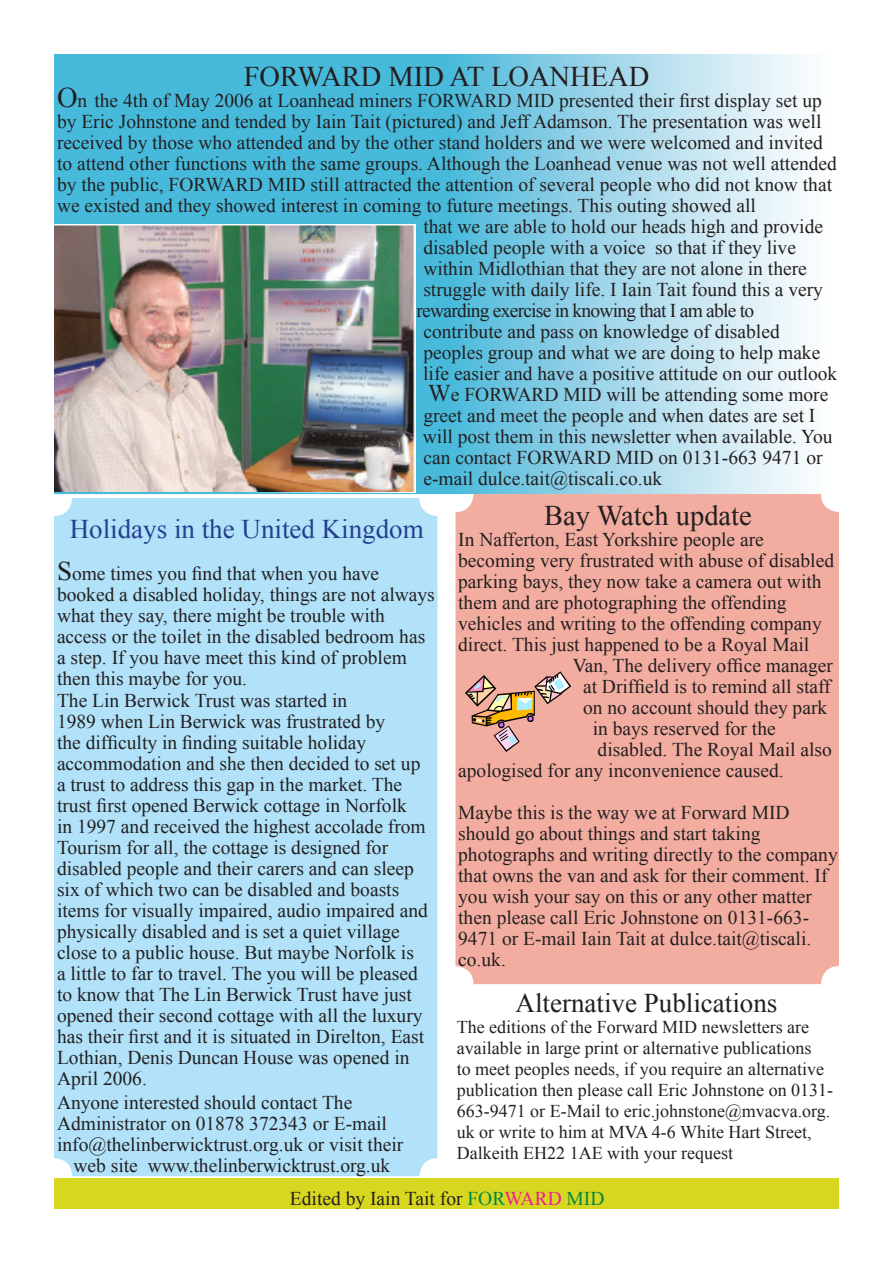
<style>
.page{position:relative;width:893px;height:1263px;background:#fff}
.page>*{position:absolute;margin:0;border:0;box-sizing:border-box;transform-origin:0 0}
.t1{font:28.5px "Times New Roman";color:#231f20}
.t2{font:27px "Times New Roman";color:#253f8e}
.t3{font:27px "Times New Roman";color:#231f20}
.t4{font:19.5px/21px "Times New Roman";color:#231f20}
.t5{font:19.5px "Times New Roman";letter-spacing:-.04em;color:#231f20}
.t6{font:18px/21px "Times New Roman";color:#231f20}
.s1{font-size:28.5px}
.s2{font-size:24px}
.s3{font-size:27px}
.s4{color:#008742}
.s5{color:#ed1e91}
</style>
<div class="page">
<svg style="left:57px;top:57px;width:746px;height:434px;background:#86cfe6"></svg>
<img style="left:54px;top:224px;width:360px;height:267px">
<div style="left:54px;top:1178px;width:785px;height:31px;background:#d8d720"></div>
<div style="left:54px;top:498px;width:383px;height:678px;background:#b1e2f9;border-radius:18px"></div>
<div style="left:455px;top:494px;width:384px;height:490px;background:#f2ada0;border-radius:18px"></div>
<svg style="left:465px;top:671px;width:106px;height:81px"></svg>
<p class="t1" style="left:244px;top:57px;width:407px">FORWARD MID AT LOANHEAD</p>
<p class="t4" style="left:57px;top:90px;width:766px"><span class="s1">O</span>n the 4th of May 2006 at Loanhead miners FORWARD MID presented their first display set up</p>
<p class="t4" style="left:57px;top:111px;width:766px">by Eric Johnstone and tended by Iain Tait (pictured) and Jeff Adamson. The presentation was well</p>
<p class="t4" style="left:57px;top:132px;width:767px">received by those who attended and by the other stand holders and we were welcomed and invited</p>
<p class="t4" style="left:57px;top:153px;width:781px">to attend other functions with the same groups. Although the Loanhead venue was not well attended</p>
<p class="t4" style="left:57px;top:174px;width:777px">by the public, FORWARD MID still attracted the attention of several people who did not know that</p>
<p class="t4" style="left:57px;top:195px;width:700px">we existed and they showed interest in coming to future meetings. This outing showed all</p>
<p class="t4" style="left:423px;top:216px;width:401px">that we are able to hold our heads high and provide</p>
<p class="t4" style="left:423px;top:237px;width:374px">disabled people with a voice so that if they live</p>
<p class="t4" style="left:423px;top:258px;width:385px">within Midlothian that they are not alone in there</p>
<p class="t4" style="left:423px;top:279px;width:401px">struggle with daily life. I Iain Tait found this a very</p>
<p class="t5" style="left:417px;top:297px;width:339px">rewarding exercise in knowing that I am able to</p>
<p class="t4" style="left:423px;top:321px;width:358px">contribute and pass on knowledge of disabled</p>
<p class="t4" style="left:423px;top:342px;width:398px">peoples group and what we are doing to help make</p>
<p class="t4" style="left:423px;top:363px;width:416px">life easier and have a positive attitude on our outlook</p>
<p class="t4" style="left:428px;top:384px;width:402px"><span class="s2">W</span>e FORWARD MID will be attending some more</p>
<p class="t4" style="left:423px;top:405px;width:394px">greet and meet the people and when dates are set I</p>
<p class="t4" style="left:423px;top:426px;width:411px">will post them in this newsletter when available. You</p>
<p class="t4" style="left:423px;top:447px;width:401px">can contact FORWARD MID on 0131-663 9471 or</p>
<p class="t4" style="left:423px;top:468px;width:240px">e-mail dulce.tait@tiscali.co.uk</p>
<p class="t2" style="left:70px;top:510px;width:355px">Holidays in the United Kingdom</p>
<p class="t4" style="left:57px;top:562px;width:379px"><span class="s3">S</span>ome times you find that when you have booked a disabled holiday, things are not always what they say, there might be trouble with access or the toilet in the disabled bedroom has a step. If you have meet this kind of problem then this maybe for you.</p>
<p class="t4" style="left:57px;top:690px;width:373px">The Lin Berwick Trust was started in<br>1989 when Lin Berwick was frustrated by<br>the difficulty in finding suitable holiday accommodation and she then decided to set up a trust to address this gap in the market. The trust first opened Berwick cottage in Norfolk<br>in 1997 and received the highest accolade from Tourism for all, the cottage is designed for disabled people and their carers and can sleep six of which two can be disabled and boasts items for visually impaired, audio impaired and physically disabled and is set a quiet village close to a public house. But maybe Norfolk is<br>a little to far to travel. The you will be pleased to know that The Lin Berwick Trust have just opened their second cottage with all the luxury has their first and it is situated in Direlton, East Lothian, Denis Duncan House was opened in April 2006.</p>
<p class="t4" style="left:57px;top:1092px;width:297px">Anyone interested should contact The</p>
<p class="t4" style="left:57px;top:1113px;width:331px">Administrator on 01878 372343 or E-mail</p>
<p class="t4" style="left:57px;top:1134px;width:348px">info@thelinberwicktrust.org.uk or visit their</p>
<p class="t4" style="left:74px;top:1155px;width:318px">web site www.thelinberwicktrust.org.uk</p>
<p class="t1" style="left:544px;top:496px;width:209px">Bay Watch update</p>
<p class="t4" style="left:458px;top:528px;width:307px">In Nafferton, East Yorkshire people are</p>
<p class="t4" style="left:458px;top:549px;width:377px">becoming very frustrated with abuse of disabled</p>
<p class="t4" style="left:458px;top:570px;width:365px">parking bays, they now take a camera out with</p>
<p class="t4" style="left:458px;top:591px;width:330px">them and are photographing the offending</p>
<p class="t4" style="left:458px;top:612px;width:365px">vehicles and writing to the offending company</p>
<p class="t4" style="left:458px;top:633px;width:353px">direct. This just happened to be a Royal Mail</p>
<p class="t4" style="left:573px;top:654px;width:262px">Van, The delivery office manager</p>
<p class="t4" style="left:583px;top:675px;width:249px">at Driffield is to remind all staff</p>
<p class="t4" style="left:583px;top:696px;width:246px">on no account should they park</p>
<p class="t4" style="left:593px;top:717px;width:185px">in bays reserved for the</p>
<p class="t4" style="left:598px;top:738px;width:236px">disabled. The Royal Mail also</p>
<p class="t4" style="left:458px;top:759px;width:327px">apologised for any inconvenience caused.</p>
<p class="t4" style="left:458px;top:801px;width:381px">Maybe this is the way we at Forward MID should go about things and start taking photographs and writing directly to the company that owns the van and ask for their comment. If you wish your say on this or any other matter then please call Eric Johnstone on 0131-663- 9471 or E-mail Iain Tait at dulce.tait@tiscali. co.uk.</p>
<p class="t3" style="left:516px;top:985px;width:263px">Alternative Publications</p>
<p class="t6" style="left:457px;top:1016px;width:378px">The editions of the Forward MID newsletters are available in large print or alternative publications<br>to meet peoples needs, if you require an alternative publication then please call Eric Johnstone on 0131- 663-9471 or E-Mail to eric.johnstone@mvacva.org. uk or write to him at MVA 4-6 White Hart Street, Dalkeith EH22 1AE with your request</p>
<p class="t4" style="left:290px;top:1188px;width:316px">Edited by Iain Tait for <span class="s4">FOR</span><span class="s5">WARD</span> <span class="s4">MID</span></p>
</div>
